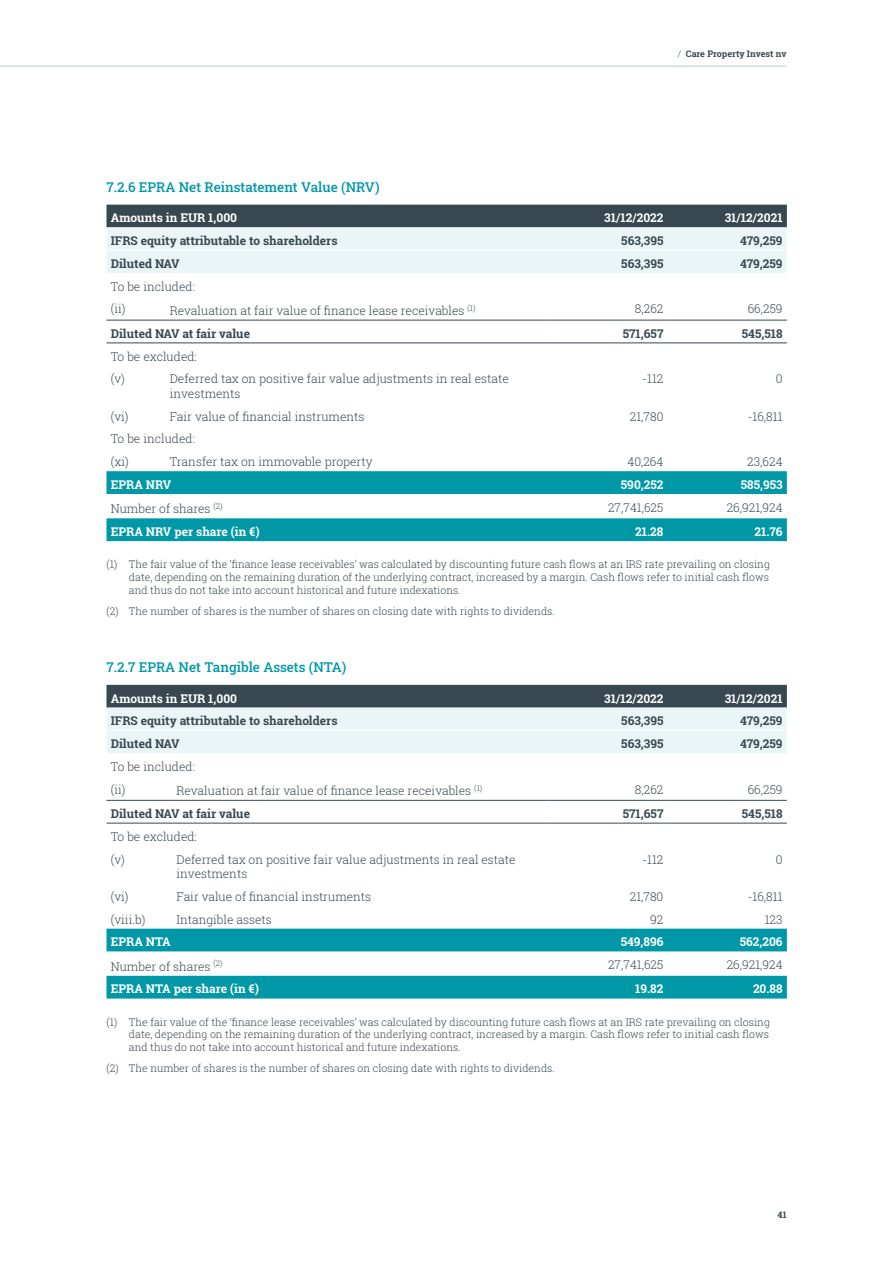
<style>
.page{position:relative;width:893px;height:1263px;background:#fff}
.page>*{position:absolute;margin:0;border:0;box-sizing:border-box;transform-origin:0 0}
.t1{font:500 13.5px "Roboto Slab";color:#0098a7}
.t2{font:300 12px/22.8px "Roboto Slab";color:#384850}
.t3{font:700 12px "Roboto Slab";color:#384850}
.t4{font:700 12px "Roboto Slab";color:#fff}
.t5{font:300 10.5px/12.6px "Roboto Slab";color:#384850;text-align:justify}
.t6{font:700 9px "Roboto Slab";color:#384850}
.s1{font-weight:300}
</style>
<div class="page">
<hr style="left:0;top:66px;width:786px;height:1px;background:#c0cad0">
<svg style="left:106px;top:205px;width:681px;height:68px;background:#afbbbf"></svg>
<svg style="left:106px;top:471px;width:681px;height:70px;fill:#0098a7"></svg>
<hr style="left:106px;top:250px;width:60px;height:1px;background:#fff">
<hr style="left:166px;top:250px;width:383px;height:1px;background:#fff">
<hr style="left:549px;top:250px;width:119px;height:1px;background:#fff">
<hr style="left:668px;top:250px;width:119px;height:1px;background:#fff">
<hr style="left:106px;top:320px;width:60px;height:1px;background:#384850">
<hr style="left:166px;top:320px;width:383px;height:1px;background:#384850">
<hr style="left:549px;top:320px;width:119px;height:1px;background:#384850">
<hr style="left:668px;top:320px;width:119px;height:1px;background:#384850">
<hr style="left:106px;top:343px;width:60px;height:1px;background:#384850">
<hr style="left:166px;top:343px;width:383px;height:1px;background:#384850">
<hr style="left:549px;top:343px;width:119px;height:1px;background:#384850">
<hr style="left:668px;top:343px;width:119px;height:1px;background:#384850">
<svg style="left:106px;top:685px;width:681px;height:68px;background:#aebbbf"></svg>
<svg style="left:106px;top:929px;width:681px;height:69px;fill:#0098a7"></svg>
<hr style="left:106px;top:730px;width:66px;height:1px;background:#fff">
<hr style="left:172px;top:730px;width:377px;height:1px;background:#fff">
<hr style="left:549px;top:730px;width:119px;height:1px;background:#fff">
<hr style="left:668px;top:730px;width:119px;height:1px;background:#fff">
<hr style="left:106px;top:800px;width:66px;height:1px;background:#384850">
<hr style="left:172px;top:800px;width:377px;height:1px;background:#384850">
<hr style="left:549px;top:800px;width:119px;height:1px;background:#384850">
<hr style="left:668px;top:800px;width:119px;height:1px;background:#384850">
<hr style="left:106px;top:823px;width:66px;height:1px;background:#384850">
<hr style="left:172px;top:823px;width:377px;height:1px;background:#384850">
<hr style="left:549px;top:823px;width:119px;height:1px;background:#384850">
<hr style="left:668px;top:823px;width:119px;height:1px;background:#384850">
<p class="t6" style="left:678px;top:47px;width:110px"><span class="s1">/</span> Care Property Invest nv</p>
<p class="t1" style="left:106px;top:178px;width:275px">7.2.6 EPRA Net Reinstatement Value (NRV)</p>
<p class="t4" style="left:111px;top:210px;width:128px">Amounts in EUR 1,000</p>
<p class="t4" style="left:604px;top:210px;width:61px">31/12/2022</p>
<p class="t4" style="left:725px;top:210px;width:59px">31/12/2021</p>
<p class="t3" style="left:111px;top:232px;width:228px">IFRS equity attributable to shareholders</p>
<p class="t3" style="left:621px;top:232px;width:44px">563,395</p>
<p class="t3" style="left:740px;top:232px;width:44px">479,259</p>
<p class="t3" style="left:111px;top:255px;width:70px">Diluted NAV</p>
<p class="t3" style="left:621px;top:255px;width:44px">563,395</p>
<p class="t3" style="left:740px;top:255px;width:44px">479,259</p>
<p class="t2" style="left:111px;top:275px;width:86px">To be included: (ii)</p>
<p class="t2" style="left:170px;top:299px;width:307px">Revaluation at fair value of finance lease receivables <sup>(1)</sup></p>
<p class="t2" style="left:635px;top:297px;width:30px">8,262</p>
<p class="t2" style="left:748px;top:297px;width:36px">66,259</p>
<p class="t3" style="left:111px;top:325px;width:141px">Diluted NAV at fair value</p>
<p class="t3" style="left:623px;top:325px;width:42px">571,657</p>
<p class="t3" style="left:742px;top:325px;width:42px">545,518</p>
<p class="t2" style="left:111px;top:344px;width:88px">To be excluded: (v)</p>
<p class="t2" style="left:170px;top:371px;width:341px;line-height:14.4px">Deferred tax on positive fair value adjustments in real estate investments</p>
<p class="t2" style="left:643px;top:367px;width:22px">-112</p>
<p class="t2" style="left:776px;top:367px;width:8px">0</p>
<p class="t2" style="left:111px;top:404px;width:19px">(vi)</p>
<p class="t2" style="left:170px;top:404px;width:196px">Fair value of financial instruments</p>
<p class="t2" style="left:630px;top:404px;width:35px">21,780</p>
<p class="t2" style="left:748px;top:404px;width:36px">-16,811</p>
<p class="t2" style="left:111px;top:427px;width:86px">To be included: (xi)</p>
<p class="t2" style="left:170px;top:450px;width:205px">Transfer tax on immovable property</p>
<p class="t2" style="left:627px;top:450px;width:37px">40,264</p>
<p class="t2" style="left:747px;top:450px;width:37px">23,624</p>
<p class="t4" style="left:111px;top:476px;width:62px">EPRA NRV</p>
<p class="t4" style="left:621px;top:476px;width:44px">590,252</p>
<p class="t4" style="left:741px;top:476px;width:43px">585,953</p>
<p class="t2" style="left:111px;top:497px;width:113px">Number of shares <sup>(2)</sup></p>
<p class="t2" style="left:608px;top:496px;width:57px">27,741,625</p>
<p class="t2" style="left:727px;top:496px;width:57px">26,921,924</p>
<p class="t4" style="left:111px;top:523px;width:150px">EPRA NRV per share (in €)</p>
<p class="t4" style="left:635px;top:523px;width:30px">21.28</p>
<p class="t4" style="left:754px;top:523px;width:30px">21.76</p>
<p class="t5" style="left:129px;top:558px;width:642px;text-indent:-22px">(1) The fair value of the ‘finance lease receivables’ was calculated by discounting future cash flows at an IRS rate prevailing on closing date, depending on the remaining duration of the underlying contract, increased by a margin. Cash flows refer to initial cash flows and thus do not take into account historical and future indexations.</p>
<p class="t5" style="left:106px;top:604px;width:450px">(2) The number of shares is the number of shares on closing date with rights to dividends.</p>
<p class="t1" style="left:106px;top:658px;width:241px">7.2.7 EPRA Net Tangible Assets (NTA)</p>
<p class="t4" style="left:111px;top:690px;width:128px">Amounts in EUR 1,000</p>
<p class="t4" style="left:604px;top:690px;width:61px">31/12/2022</p>
<p class="t4" style="left:725px;top:690px;width:59px">31/12/2021</p>
<p class="t3" style="left:111px;top:713px;width:228px">IFRS equity attributable to shareholders</p>
<p class="t3" style="left:621px;top:713px;width:44px">563,395</p>
<p class="t3" style="left:740px;top:713px;width:44px">479,259</p>
<p class="t3" style="left:111px;top:735px;width:70px">Diluted NAV</p>
<p class="t3" style="left:621px;top:735px;width:44px">563,395</p>
<p class="t3" style="left:740px;top:735px;width:44px">479,259</p>
<p class="t2" style="left:111px;top:755px;width:86px">To be included: (ii)</p>
<p class="t2" style="left:177px;top:779px;width:307px">Revaluation at fair value of finance lease receivables <sup>(1)</sup></p>
<p class="t2" style="left:635px;top:778px;width:30px">8,262</p>
<p class="t2" style="left:748px;top:778px;width:36px">66,259</p>
<p class="t3" style="left:111px;top:805px;width:141px">Diluted NAV at fair value</p>
<p class="t3" style="left:623px;top:805px;width:42px">571,657</p>
<p class="t3" style="left:742px;top:805px;width:42px">545,518</p>
<p class="t2" style="left:111px;top:825px;width:88px">To be excluded: (v)</p>
<p class="t2" style="left:177px;top:852px;width:341px;line-height:14.4px">Deferred tax on positive fair value adjustments in real estate investments</p>
<p class="t2" style="left:642px;top:847px;width:22px">-112</p>
<p class="t2" style="left:776px;top:847px;width:8px">0</p>
<p class="t2" style="left:111px;top:885px;width:19px">(vi)</p>
<p class="t2" style="left:176px;top:885px;width:196px">Fair value of financial instruments</p>
<p class="t2" style="left:630px;top:885px;width:35px">21,780</p>
<p class="t2" style="left:748px;top:885px;width:36px">-16,811</p>
<p class="t2" style="left:111px;top:907px;width:36px">(viii.b)</p>
<p class="t2" style="left:176px;top:907px;width:97px">Intangible assets</p>
<p class="t2" style="left:650px;top:907px;width:15px">92</p>
<p class="t2" style="left:765px;top:907px;width:19px">123</p>
<p class="t4" style="left:111px;top:934px;width:62px">EPRA NTA</p>
<p class="t4" style="left:621px;top:934px;width:44px">549,896</p>
<p class="t4" style="left:740px;top:934px;width:44px">562,206</p>
<p class="t2" style="left:111px;top:954px;width:113px">Number of shares <sup>(2)</sup></p>
<p class="t2" style="left:608px;top:953px;width:57px">27,741,625</p>
<p class="t2" style="left:727px;top:953px;width:57px">26,921,924</p>
<p class="t4" style="left:111px;top:981px;width:150px">EPRA NTA per share (in €)</p>
<p class="t4" style="left:635px;top:981px;width:30px">19.82</p>
<p class="t4" style="left:753px;top:981px;width:31px">20.88</p>
<p class="t5" style="left:129px;top:1015px;width:642px;text-indent:-22px">(1) The fair value of the ‘finance lease receivables’ was calculated by discounting future cash flows at an IRS rate prevailing on closing date, depending on the remaining duration of the underlying contract, increased by a margin. Cash flows refer to initial cash flows and thus do not take into account historical and future indexations.</p>
<p class="t5" style="left:106px;top:1062px;width:450px">(2) The number of shares is the number of shares on closing date with rights to dividends.</p>
<p class="t6" style="left:778px;top:1208px;width:11px">41</p>
</div>
